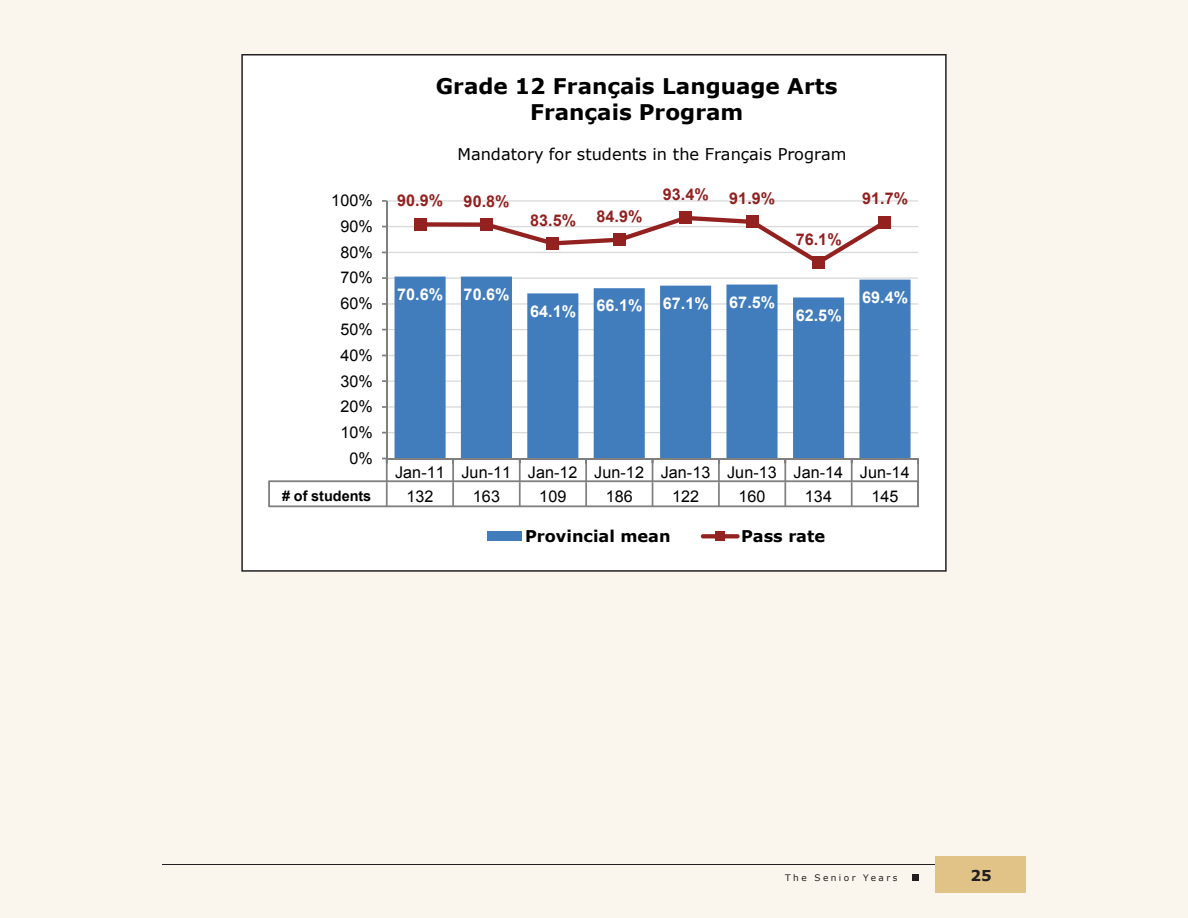
<style>
.page{position:relative;width:1188px;height:918px;background:#fff}
.page>*{position:absolute;margin:0;border:0;box-sizing:border-box;transform-origin:0 0}
.t1{font:700 21.6px/26.1px "Verdana";color:#000;text-align:center}
.t2{font:16.2px/24.3px "Arial";letter-spacing:.005em;color:#000}
.t3{font:700 16.2px "Arial";letter-spacing:.005em;color:#fff}
.t4{font:700 16.2px "Arial";letter-spacing:.005em;color:#922120}
.t5{font:16.2px "Verdana";color:#000}
.t6{font:700 16.2px "Verdana";color:#000}
.t7{font:700 15px "Verdana";color:#231f20}
.t8{font:700 14.4px "Arial";color:#000}
.t9{font:9px "Verdana";letter-spacing:.275em;color:#231f20}
</style>
<div class="page">
<div style="left:0;top:1px;width:1188px;height:917px;background:#faf6ed"></div>
<hr style="left:162px;top:864px;width:852px;height:1px;background:#231f20">
<div style="left:936px;top:856px;width:90px;height:37px;background:#e1c388"></div>
<div style="left:912px;top:874px;width:7px;height:7px;background:#231f20"></div>
<svg style="left:241px;top:54px;width:706px;height:518px;background:#d5dfeb"></svg>
<p class="t2" style="left:331px;top:189px;width:43px">100%</p>
<p class="t2" style="left:340px;top:214px;width:34px">90%</p>
<p class="t2" style="left:340px;top:240px;width:34px">80%</p>
<p class="t2" style="left:340px;top:266px;width:34px">70%</p>
<p class="t2" style="left:340px;top:292px;width:34px">60%</p>
<p class="t2" style="left:340px;top:317px;width:34px">50%</p>
<p class="t2" style="left:340px;top:343px;width:34px">40%</p>
<p class="t2" style="left:340px;top:369px;width:34px">30%</p>
<p class="t2" style="left:340px;top:395px;width:34px">20%</p>
<p class="t2" style="left:340px;top:420px;width:34px">10%</p>
<p class="t2" style="left:349px;top:446px;width:25px">0%</p>
<p class="t8" style="left:282px;top:487px;width:90px"># of students</p>
<h1 class="t1" style="left:436px;top:72px;width:403px">Grade 12 Français Language Arts<br>Français Program</h1>
<p class="t5" style="left:458px;top:144px;width:391px">Mandatory for students in the Français Program</p>
<p class="t4" style="left:397px;top:190px;width:48px">90.9%</p>
<p class="t4" style="left:464px;top:190px;width:48px">90.8%</p>
<p class="t4" style="left:530px;top:209px;width:48px">83.5%</p>
<p class="t4" style="left:596px;top:206px;width:48px">84.9%</p>
<p class="t4" style="left:663px;top:184px;width:48px">93.4%</p>
<p class="t4" style="left:729px;top:188px;width:48px">91.9%</p>
<p class="t3" style="left:397px;top:283px;width:48px">70.6%</p>
<p class="t3" style="left:464px;top:283px;width:48px">70.6%</p>
<p class="t3" style="left:530px;top:300px;width:48px">64.1%</p>
<p class="t3" style="left:596px;top:295px;width:48px">66.1%</p>
<p class="t3" style="left:663px;top:292px;width:48px">67.1%</p>
<p class="t3" style="left:729px;top:291px;width:48px">67.5%</p>
<p class="t4" style="left:796px;top:228px;width:48px">76.1%</p>
<p class="t3" style="left:796px;top:304px;width:48px">62.5%</p>
<p class="t4" style="left:862px;top:188px;width:48px">91.7%</p>
<p class="t3" style="left:862px;top:287px;width:48px">69.4%</p>
<p class="t2" style="left:406px;top:460px;width:505px;text-indent:-11px">Jan-11 Jun-11 Jan-12 Jun-12 Jan-13 Jun-13 Jan-14 Jun-14<br>132</p>
<p class="t2" style="left:473px;top:485px;width:29px">163</p>
<p class="t2" style="left:539px;top:485px;width:29px">109</p>
<p class="t2" style="left:606px;top:485px;width:29px">186</p>
<p class="t2" style="left:672px;top:485px;width:29px">122</p>
<p class="t2" style="left:739px;top:485px;width:29px">160</p>
<p class="t2" style="left:805px;top:485px;width:29px">134</p>
<p class="t2" style="left:871px;top:485px;width:29px">145</p>
<p class="t6" style="left:525px;top:526px;width:147px">Provincial mean</p>
<p class="t6" style="left:741px;top:526px;width:86px">Pass rate</p>
<p class="t9" style="left:785px;top:872px;width:114px">The Senior Years</p>
<p class="t7" style="left:971px;top:866px;width:23px">25</p>
</div>
